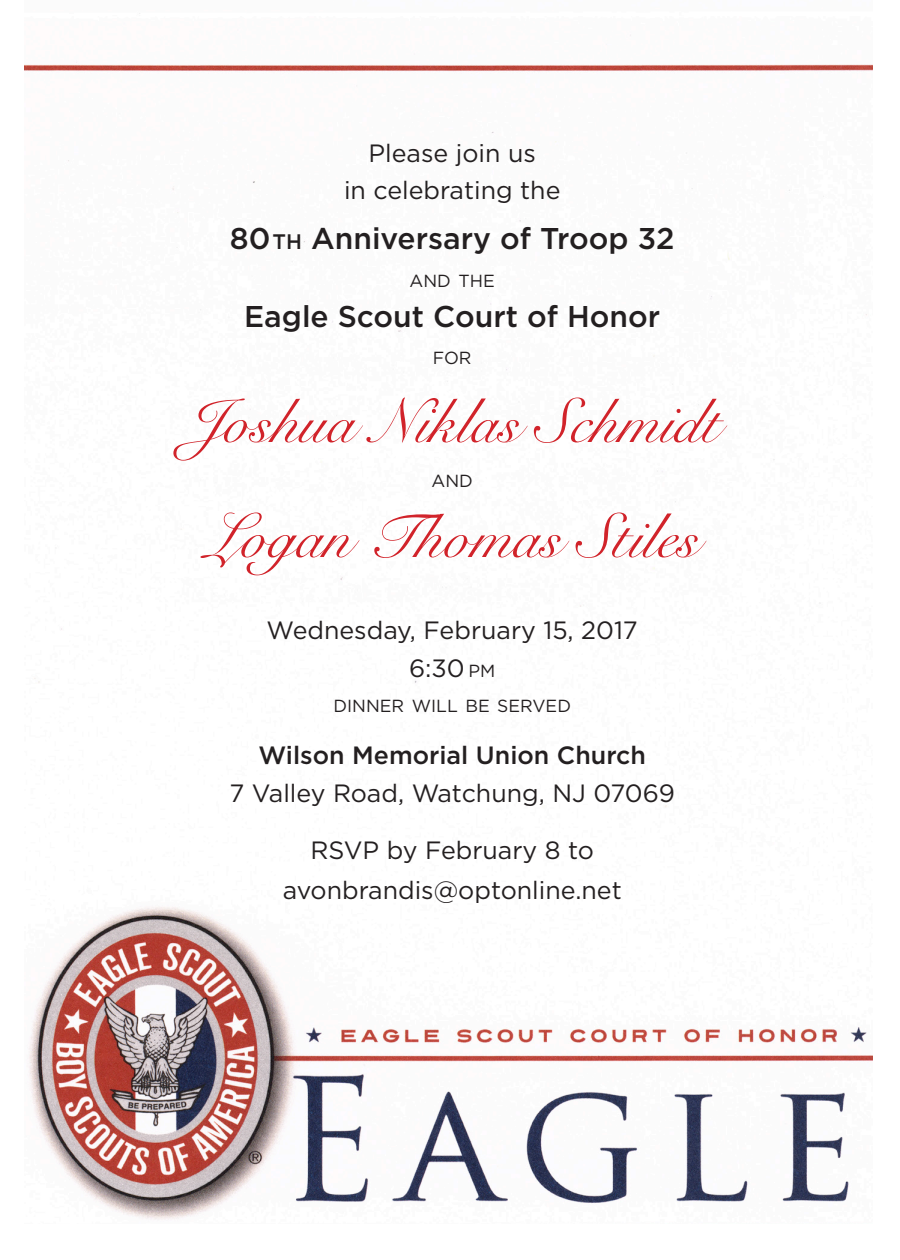
<style>
.page{position:relative;width:900px;height:1260px;background:#fff}
.page>*{position:absolute;margin:0;border:0;box-sizing:border-box;transform-origin:0 0}
.t1{font:62.5px "Snell Roundhand";color:#d1232a}
.t2{font:500 30px "Gotham";color:#231f20}
.t3{font:25px "Gotham";color:#231f20}
.t4{font:500 25px "Gotham";color:#231f20}
.t5{font:17.5px "Gotham";color:#231f20}
.s1{font-size:21px}
.s2{font-size:17.5px}
</style>
<div class="page">
<img style="left:24px;top:13px;width:849px;height:1207px">
<p class="t3" style="left:369px;top:138px;width:169px">Please join us</p>
<p class="t3" style="left:344px;top:175px;width:218px">in celebrating the</p>
<p class="t2" style="left:230px;top:221px;width:446px">80<span class="s1">th</span> Anniversary of Troop 32</p>
<p class="t5" style="left:410px;top:270px;width:87px">AND THE</p>
<p class="t2" style="left:244px;top:298px;width:418px">Eagle Scout Court of Honor</p>
<p class="t5" style="left:433px;top:348px;width:40px">FOR</p>
<p class="t1" style="left:185px;top:372px;width:536px">Joshua Niklas Schmidt</p>
<p class="t5" style="left:432px;top:470px;width:43px">AND</p>
<p class="t1" style="left:206px;top:487px;width:494px">Logan Thomas Stiles</p>
<p class="t3" style="left:267px;top:615px;width:373px">Wednesday, February 15, 2017</p>
<p class="t3" style="left:409px;top:653px;width:88px">6:30 <span class="s2">PM</span></p>
<p class="t5" style="left:333px;top:695px;width:239px">DINNER WILL BE SERVED</p>
<p class="t4" style="left:258px;top:740px;width:389px">Wilson Memorial Union Church</p>
<p class="t3" style="left:230px;top:778px;width:447px">7 Valley Road, Watchung, NJ 07069</p>
<p class="t3" style="left:311px;top:835px;width:285px">RSVP by February 8 to</p>
<p class="t3" style="left:283px;top:875px;width:341px">avonbrandis@optonline.net</p>
</div>
